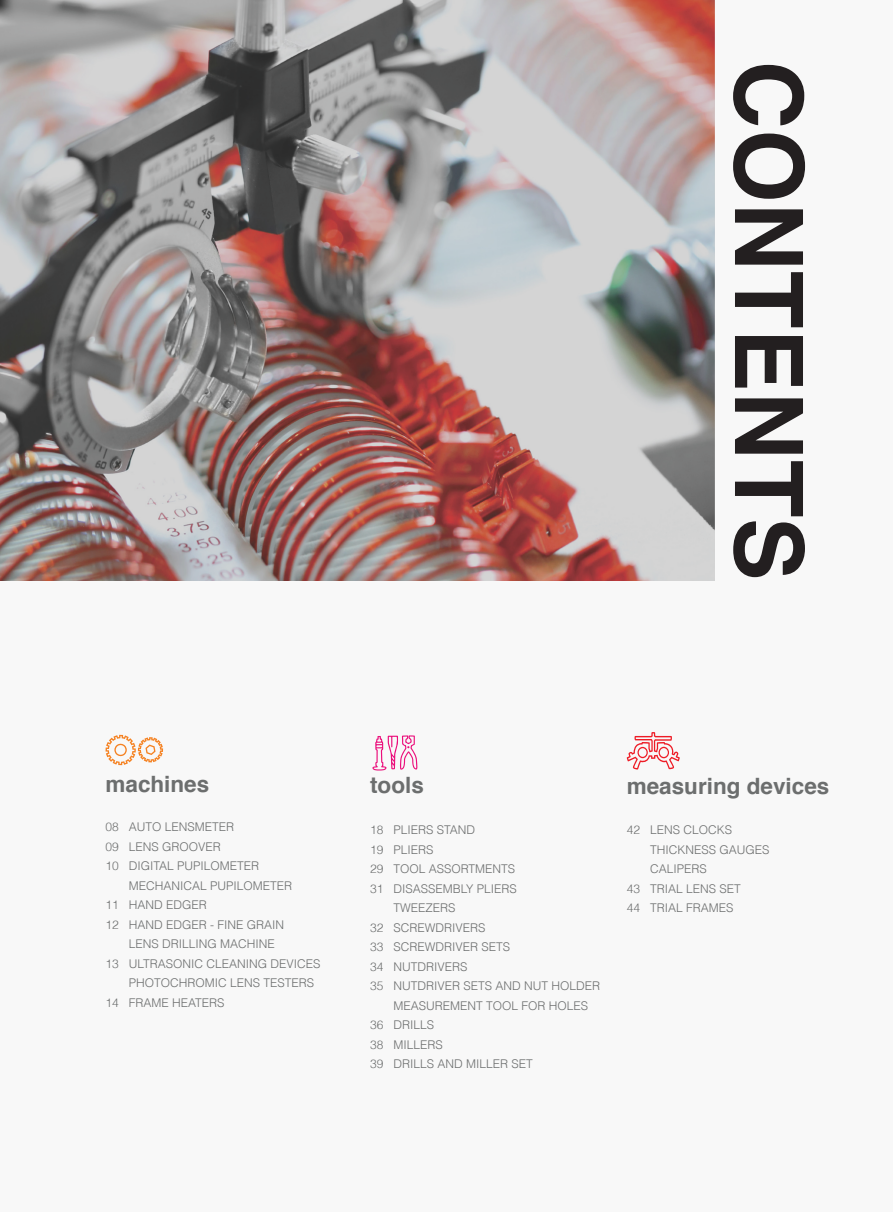
<style>
.page{position:relative;width:893px;height:1212px;background:#f8f8f8}
.page>*{position:absolute;margin:0;border:0;box-sizing:border-box;transform-origin:0 0}
.t1{font:700 94.5px "Helvetica";color:#231f20}
.t2{font:700 22.5px "Helvetica";color:#6c6e6e}
.t3{font:300 12px "Helvetica";color:#6c6e6e}
</style>
<div class="page">
<img style="left:0;top:0;width:714px;height:580px">
<svg style="left:106px;top:735px;width:57px;height:30px"></svg>
<svg style="left:372px;top:735px;width:45px;height:36px"></svg>
<svg style="left:627px;top:732px;width:53px;height:37px"></svg>
<p class="t1" style="left:844px;top:61px;width:521px;rotate:90deg">CONTENTS</p>
<p class="t2" style="left:106px;top:766px;width:105px">machines</p>
<p class="t2" style="left:370px;top:767px;width:55px">tools</p>
<p class="t2" style="left:627px;top:768px;width:204px">measuring devices</p>
<p class="t3" style="left:106px;top:819px;width:130px">08 AUTO LENSMETER</p>
<p class="t3" style="left:106px;top:839px;width:117px">09 LENS GROOVER</p>
<p class="t3" style="left:106px;top:858px;width:155px">10 DIGITAL PUPILOMETER</p>
<p class="t3" style="left:129px;top:878px;width:165px">MECHANICAL PUPILOMETER</p>
<p class="t3" style="left:106px;top:897px;width:103px">11 HAND EDGER</p>
<p class="t3" style="left:106px;top:917px;width:180px">12 HAND EDGER - FINE GRAIN</p>
<p class="t3" style="left:129px;top:936px;width:148px">LENS DRILLING MACHINE</p>
<p class="t3" style="left:106px;top:956px;width:216px">13 ULTRASONIC CLEANING DEVICES</p>
<p class="t3" style="left:129px;top:975px;width:187px">PHOTOCHROMIC LENS TESTERS</p>
<p class="t3" style="left:106px;top:995px;width:120px">14 FRAME HEATERS</p>
<p class="t3" style="left:370px;top:822px;width:106px">18 PLIERS STAND</p>
<p class="t3" style="left:370px;top:842px;width:65px">19 PLIERS</p>
<p class="t3" style="left:370px;top:861px;width:147px">29 TOOL ASSORTMENTS</p>
<p class="t3" style="left:370px;top:881px;width:148px">31 DISASSEMBLY PLIERS</p>
<p class="t3" style="left:393px;top:900px;width:64px">TWEEZERS</p>
<p class="t3" style="left:370px;top:920px;width:117px">32 SCREWDRIVERS</p>
<p class="t3" style="left:370px;top:939px;width:142px">33 SCREWDRIVER SETS</p>
<p class="t3" style="left:370px;top:959px;width:99px">34 NUTDRIVERS</p>
<p class="t3" style="left:370px;top:978px;width:232px">35 NUTDRIVER SETS AND NUT HOLDER</p>
<p class="t3" style="left:393px;top:998px;width:196px">MEASUREMENT TOOL FOR HOLES</p>
<p class="t3" style="left:370px;top:1017px;width:66px">36 DRILLS</p>
<p class="t3" style="left:370px;top:1037px;width:74px">38 MILLERS</p>
<p class="t3" style="left:370px;top:1056px;width:164px">39 DRILLS AND MILLER SET</p>
<p class="t3" style="left:627px;top:822px;width:107px">42 LENS CLOCKS</p>
<p class="t3" style="left:650px;top:842px;width:121px">THICKNESS GAUGES</p>
<p class="t3" style="left:650px;top:861px;width:58px">CALIPERS</p>
<p class="t3" style="left:627px;top:881px;width:116px">43 TRIAL LENS SET</p>
<p class="t3" style="left:627px;top:900px;width:108px">44 TRIAL FRAMES</p>
</div>
